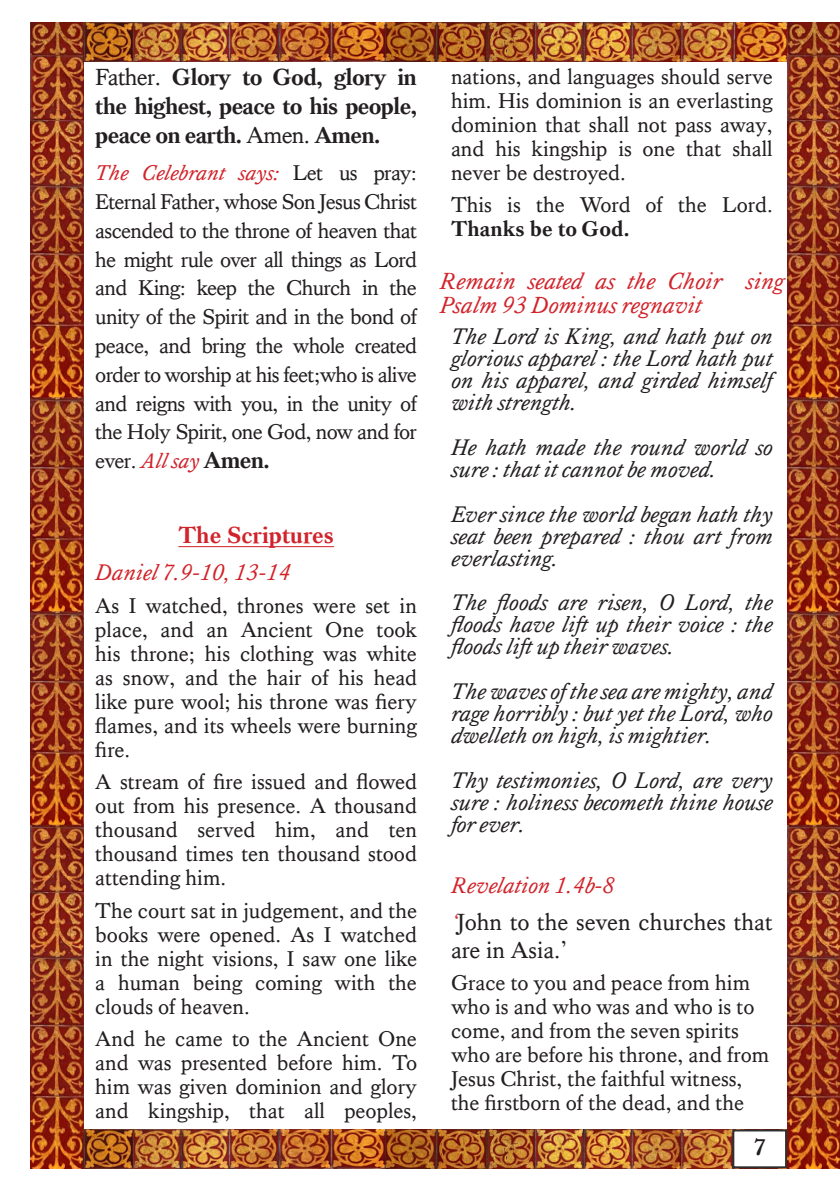
<style>
.page{position:relative;width:840px;height:1191px;background:#fff}
.page>*{position:absolute;margin:0;border:0;box-sizing:border-box;transform-origin:0 0}
.t1{font:700 24px/28.8px "Kings Caslon";letter-spacing:-.03em;color:#231f20;text-align:justify}
.Default{font:italic 24px/24px "Kings Caslon";color:#d1232a}
.t2{font:24px/28px "Kings Caslon";color:#231f20}
.t3{font:700 24px "Kings Caslon";color:#d1232a}
.t4{font:italic 23.2px/22px "Kings Caslon";color:#231f20;text-align:justify}
.Pa10{font:italic 23.2px "Kings Caslon";color:#d22229}
.t5{font:italic 23.2px "Kings Caslon";color:#d1232a}
.Pa10-2{font:22px/24px "Kings Caslon";color:#221e1f;text-align:justify}
.t6{font:22px/28.8px "Kings Caslon";color:#231f20;text-align:justify}
.s1{font-weight:400}
.s2{font-style:italic;color:#d1232a}
.s3{font-weight:700;font-size:24px}
.s4{font-weight:700}
.s5{font-style:italic;font-size:23.2px;color:#d1232a}
</style>
<div class="page">
<hr style="left:178px;top:546px;width:156px;height:1px;background:#d1232a">
<img style="left:31px;top:23px;width:53px;height:1145px">
<img style="left:84px;top:23px;width:702px;height:38px">
<img style="left:84px;top:1129px;width:648px;height:39px">
<img style="left:786px;top:23px;width:53px;height:1145px">
<div style="left:732px;top:1129px;width:54px;height:39px;background:#fff;border:2px solid #303030"></div>
<p class="t1" style="left:95px;top:63px;width:323px"><span class="s1">Father.</span> Glory to God, glory in the highest, peace to his people, peace on earth. <span class="s1">Amen.</span> Amen.</p>
<p class="t6" style="left:95px;top:158px;width:323px"><span class="s2">The Celebrant says:</span> Let us pray:<br>Eternal Father, whose Son Jesus Christ ascended to the throne of heaven that he might rule over all things as Lord and King: keep the Church in the unity of the Spirit and in the bond of peace, and bring the whole created order to worship at his feet;who is alive and reigns with you, in the unity of the Holy Spirit, one God, now and for ever. <span class="s2">All say</span> <span class="s3">Amen.</span></p>
<p class="t3" style="left:178px;top:521px;width:157px">The Scriptures</p>
<p class="Pa10" style="left:95px;top:559px;width:196px">Daniel 7.9-10, 13-14</p>
<p class="Pa10-2" style="left:95px;top:593px;width:323px">As I watched, thrones were set in place, and an Ancient One took his throne; his clothing was white as snow, and the hair of his head like pure wool; his throne was fiery flames, and its wheels were burning fire.</p>
<p class="Pa10-2" style="left:95px;top:770px;width:323px">A stream of fire issued and flowed out from his presence. A thousand thousand served him, and ten thousand times ten thousand stood attending him.</p>
<p class="Pa10-2" style="left:95px;top:898px;width:323px">The court sat in judgement, and the books were opened. As I watched in the night visions, I saw one like a human being coming with the clouds of heaven.</p>
<p class="Pa10-2" style="left:95px;top:1027px;width:323px">And he came to the Ancient One and was presented before him. To him was given dominion and glory and kingship, that all peoples,</p>
<p class="Pa10-2" style="left:451px;top:64px;width:323px">nations, and languages should serve him. His dominion is an everlasting dominion that shall not pass away, and his kingship is one that shall never be destroyed.</p>
<p class="Pa10-2" style="left:451px;top:193px;width:323px">This is the Word of the Lord.<br><span class="s4">Thanks be to God.</span></p>
<p class="Default" style="left:439px;top:269px;width:346px">Remain seated as the Choir sing<br>Psalm 93 Dominus regnavit</p>
<p class="t4" style="left:451px;top:325px;width:323px">The Lord is King, and hath put on glorious apparel : the Lord hath put on his apparel, and girded himself with strength.</p>
<p class="t4" style="left:451px;top:436px;width:323px">He hath made the round world so sure : that it cannot be moved.</p>
<p class="t4" style="left:451px;top:503px;width:323px">Ever since the world began hath thy seat been prepared : thou art from everlasting.</p>
<p class="t4" style="left:451px;top:592px;width:323px">The floods are risen, O Lord, the floods have lift up their voice : the floods lift up their waves.</p>
<p class="t4" style="left:451px;top:680px;width:323px">The waves of the sea are mighty, and rage horribly : but yet the Lord, who dwelleth on high, is mightier.</p>
<p class="t4" style="left:451px;top:769px;width:323px">Thy testimonies, O Lord, are very sure : holiness becometh thine house for ever.</p>
<p class="t5" style="left:451px;top:872px;width:165px">Revelation 1.4b-8</p>
<p class="t2" style="left:451px;top:908px;width:323px"><span class="s5">‘</span>John to the seven churches that are in Asia.’</p>
<p class="t6" style="left:451px;top:971px;width:319px;line-height:24px;text-align:left">Grace to you and peace from him who is and who was and who is to come, and from the seven spirits who are before his throne, and from<br>Jesus Christ, the faithful witness, the firstborn of the dead, and the</p>
<p class="t1" style="left:753px;top:1132px;width:14px">7</p>
</div>
